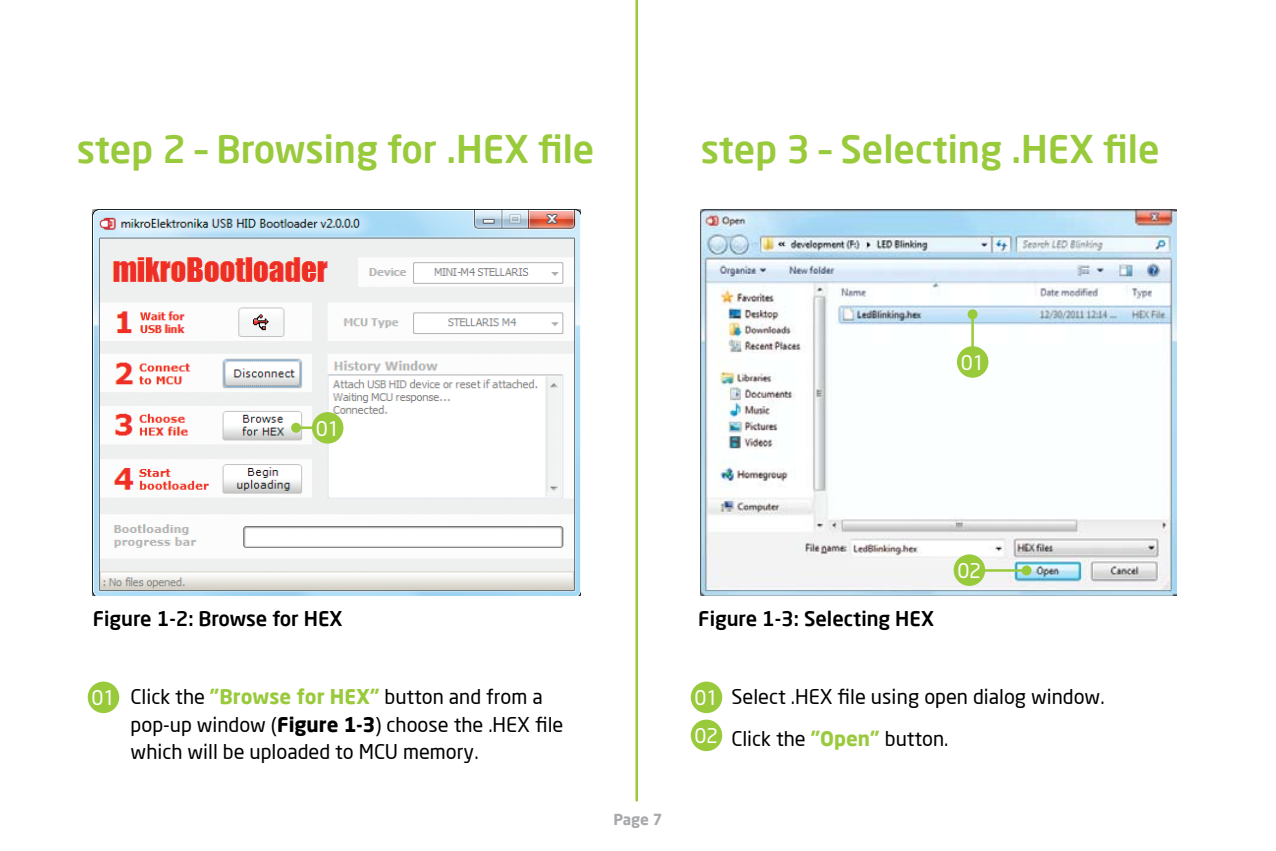
<style>
.page{position:relative;width:1276px;height:851px;background:#fff}
.page>*{position:absolute;margin:0;border:0;box-sizing:border-box;transform-origin:0 0}
.t1{font:500 37.5px "Neo Sans Pro";color:#99ca3c}
.t2{font:20px/27.5px "Neo Sans Pro";color:#000}
.t3{font:500 20px "Neo Sans Pro";color:#000}
.t4{font:20px/38px "Neo Sans";letter-spacing:-.02em;color:#fff}
.t5{font:700 15px "Neo Sans Pro";color:#a7a9ac}
.s1{font-weight:700;color:#99ca3c}
.s2{font-weight:700}
</style>
<div class="page">
<img style="left:93px;top:210px;width:488px;height:385px">
<hr style="left:635px;top:0;width:3px;height:801px;background:#99ca3c">
<div style="left:88px;top:681px;width:31px;height:32px;background:#99ca3c;border-radius:50%"></div>
<div style="left:691px;top:681px;width:31px;height:32px;background:#99ca3c;border-radius:50%"></div>
<div style="left:691px;top:719px;width:31px;height:32px;background:#99ca3c;border-radius:50%"></div>
<hr style="left:296px;top:426px;width:44px;height:3px;background:#99ca3c">
<div style="left:291px;top:422px;width:10px;height:10px;background:#99ca3c;border-radius:50%"></div>
<div style="left:312px;top:412px;width:31px;height:31px;background:#99ca3c;border-radius:50%"></div>
<img style="left:701px;top:210px;width:475px;height:385px">
<hr style="left:971px;top:314px;width:3px;height:33px;background:#99ca3c">
<div style="left:967px;top:309px;width:10px;height:10px;background:#99ca3c;border-radius:50%"></div>
<div style="left:957px;top:346px;width:31px;height:31px;background:#99ca3c;border-radius:50%"></div>
<hr style="left:984px;top:569px;width:42px;height:2px;background:#99ca3c">
<div style="left:1021px;top:565px;width:10px;height:10px;background:#99ca3c;border-radius:50%"></div>
<div style="left:953px;top:554px;width:32px;height:32px;background:#99ca3c;border-radius:50%"></div>
<h1 class="t1" style="left:77px;top:126px;width:519px">step 2 – Browsing for .HEX file</h1>
<h1 class="t1" style="left:701px;top:126px;width:460px">step 3 – Selecting .HEX file</h1>
<p class="t4" style="left:316px;top:410px;width:25px">01</p>
<p class="t4" style="left:960px;top:344px;width:25px">01</p>
<p class="t3" style="left:93px;top:605px;width:251px">Figure 1-2: Browse for HEX</p>
<p class="t3" style="left:698px;top:605px;width:237px">Figure 1-3: Selecting HEX</p>
<p class="t4" style="left:957px;top:552px;width:25px">02</p>
<p class="t2" style="left:131px;top:683px;width:434px">Click the <span class="s1">”Browse for HEX”</span> button and from a pop-up window (<span class="s2">Figure 1-3</span>) choose the .HEX file which will be uploaded to MCU memory.</p>
<p class="t2" style="left:731px;top:675px;width:375px;line-height:41.8px">Select .HEX file using open dialog window.<br>Click the <span class="s1">”Open”</span> button.</p>
<p class="t4" style="left:92px;top:679px;width:25px">01</p>
<p class="t4" style="left:694px;top:679px;width:25px">01<br>02</p>
<p class="t5" style="left:613px;top:809px;width:51px">Page 7</p>
</div>
